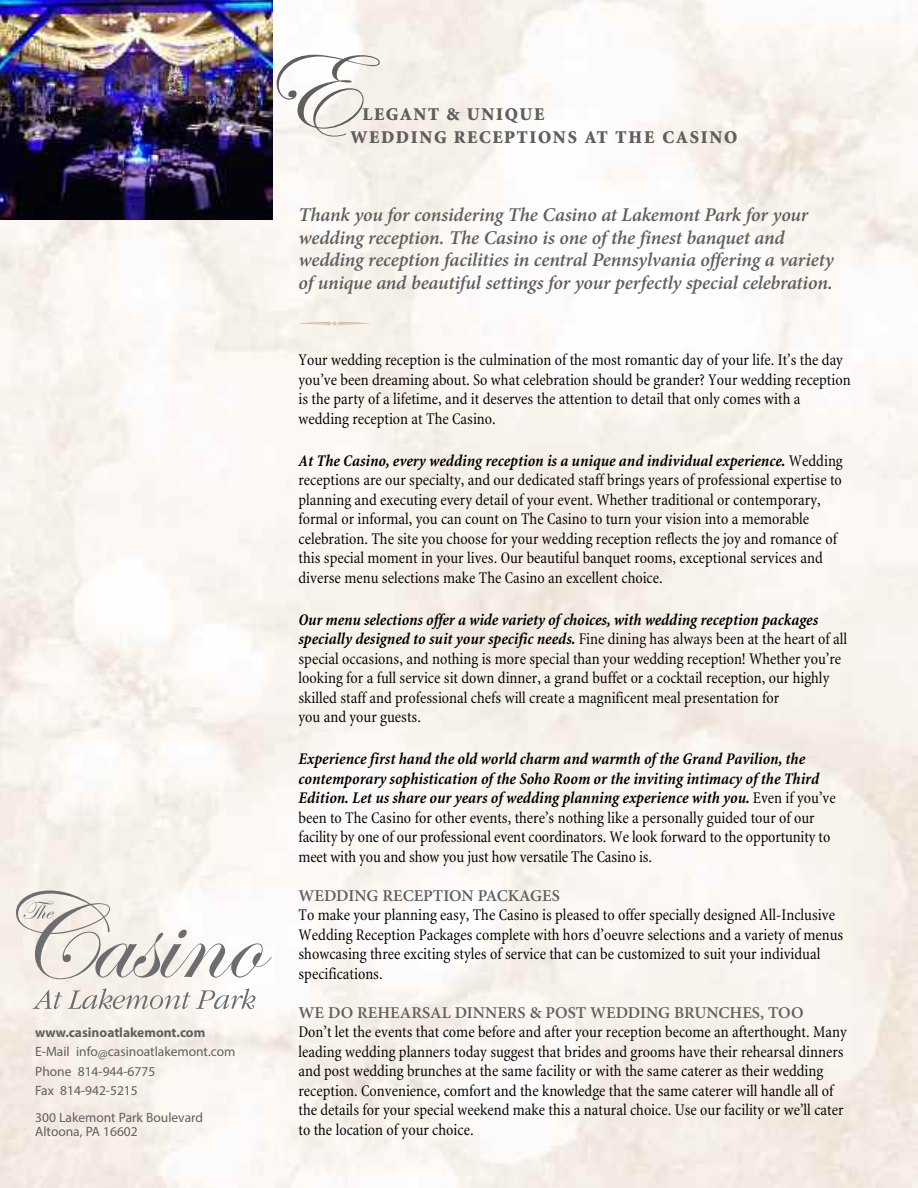
<style>
.page{position:relative;width:918px;height:1188px;background:#fff}
.page>*{position:absolute;margin:0;border:0;box-sizing:border-box;transform-origin:0 0}
.t1{font:117px "Edwardian Script ITC";color:#5f5f5f}
.t2{font:italic 600 19.5px/22.5px "Minion Pro";letter-spacing:-.01em;color:#5f5f5f}
.t3{font:900 18px/22.5px "Minion";letter-spacing:.09em;color:#5f5f5f}
.t4{font:condensed 16.5px/19.5px "Minion";color:#000}
.t5{font:600 16.5px "Minion Pro";color:#5f5f5f}
.t6{font:13.5px/19.5px "Myriad Pro";color:#5f5f5f}
.t7{font:700 13.5px "Myriad";color:#5f5f5f}
.s1{font-weight:700;font-style:italic}
</style>
<div class="page">
<img style="left:0;top:0;width:918px;height:1188px">
<svg style="left:16px;top:891px;width:256px;height:88px"></svg>
<svg style="left:33px;top:990px;width:29px;height:19px"></svg>
<svg style="left:68px;top:988px;width:188px;height:21px"></svg>
<img style="left:0;top:0;width:272px;height:219px">
<svg style="left:298px;top:321px;width:72px;height:4px"></svg>
<p class="t7" style="left:35px;top:1027px;width:172px">www.casinoatlakemont.com</p>
<p class="t6" style="left:35px;top:1043px;width:202px">E-Mail info@casinoatlakemont.com<br>Phone 814-944-6775<br>Fax 814-942-5215</p>
<p class="t6" style="left:35px;top:1112px;width:169px;line-height:13.5px">300 Lakemont Park Boulevard<br>Altoona, PA 16602</p>
<h1 class="t1" style="left:259px;top:17px;width:100px">X</h1>
<p class="t3" style="left:350px;top:105px;width:388px;text-indent:12px">LEGANT &amp; UNIQUE<br>WEDDING RECEPTIONS AT THE CASINO</p>
<p class="t2" style="left:298px;top:206px;width:537px">Thank you for considering The Casino at Lakemont Park for your wedding reception. The Casino is one of the finest banquet and wedding reception facilities in central Pennsylvania offering a variety</p>
<p class="t2" style="left:299px;top:273px;width:536px">of unique and beautiful settings for your perfectly special celebration.</p>
<p class="t4" style="left:298px;top:352px;width:554px">Your wedding reception is the culmination of the most romantic day of your life. It’s the day you’ve been dreaming about. So what celebration should be grander? Your wedding reception is the party of a lifetime, and it deserves the attention to detail that only comes with a wedding reception at The Casino.</p>
<p class="t4" style="left:298px;top:452px;width:546px"><span class="s1">At The Casino, every wedding reception is a unique and individual experience.</span> Wedding receptions are our specialty, and our dedicated staff brings years of professional expertise to planning and executing every detail of your event. Whether traditional or contemporary, formal or informal, you can count on The Casino to turn your vision into a memorable celebration. The site you choose for your wedding reception reflects the joy and romance of this special moment in your lives. Our beautiful banquet rooms, exceptional services and diverse menu selections make The Casino an excellent choice.</p>
<p class="t4" style="left:298px;top:611px;width:550px"><span class="s1">Our menu selections offer a wide variety of choices, with wedding reception packages specially designed to suit your specific needs.</span> Fine dining has always been at the heart of all special occasions, and nothing is more special than your wedding reception! Whether you’re looking for a full service sit down dinner, a grand buffet or a cocktail reception, our highly skilled staff and professional chefs will create a magnificent meal presentation for<br>you and your guests.</p>
<p class="t4" style="left:298px;top:751px;width:539px"><span class="s1">Experience first hand the old world charm and warmth of the Grand Pavilion, the contemporary sophistication of the Soho Room or the inviting intimacy of the Third Edition. Let us share our years of wedding planning experience with you.</span> Even if you’ve been to The Casino for other events, there’s nothing like a personally guided tour of our facility by one of our professional event coordinators. We look forward to the opportunity to meet with you and show you just how versatile The Casino is.</p>
<p class="t5" style="left:298px;top:889px;width:263px">WEDDING RECEPTION PACKAGES</p>
<p class="t4" style="left:298px;top:907px;width:546px">To make your planning easy, The Casino is pleased to offer specially designed All-Inclusive Wedding Reception Packages complete with hors d’oeuvre selections and a variety of menus showcasing three exciting styles of service that can be customized to suit your individual specifications.</p>
<p class="t5" style="left:298px;top:1006px;width:507px">WE DO REHEARSAL DINNERS &amp; POST WEDDING BRUNCHES, TOO</p>
<p class="t4" style="left:298px;top:1024px;width:550px">Don’t let the events that come before and after your reception become an afterthought. Many leading wedding planners today suggest that brides and grooms have their rehearsal dinners and post wedding brunches at the same facility or with the same caterer as their wedding reception. Convenience, comfort and the knowledge that the same caterer will handle all of the details for your special weekend make this a natural choice. Use our facility or we’ll cater to the location of your choice.</p>
</div>
